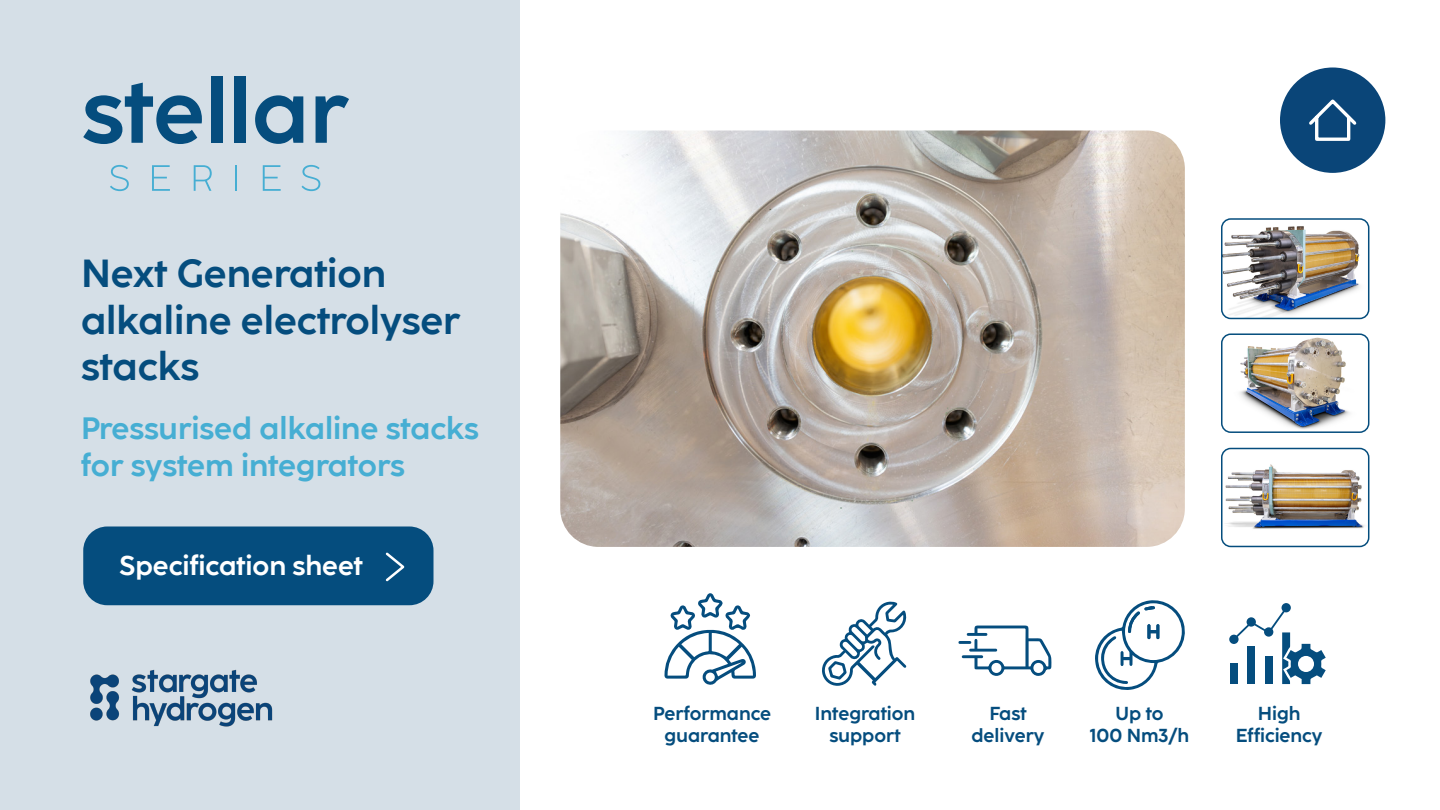
<style>
.page{position:relative;width:1440px;height:810px;background:#fff}
.page>*{position:absolute;margin:0;border:0;box-sizing:border-box;transform-origin:0 0}
.t1{font:700 39px/46.8px "Coco Sharp Trial";color:#054d7e}
.t2{font:700 30.75px/36.9px "Coco Sharp Trial";color:#46aed3}
.t3{font:700 27px "Coco Sharp Trial";color:#fff}
.t4{font:700 18.75px/22.5px "Coco Sharp";color:#054d7e;text-align:center}
</style>
<div class="page">
<div style="left:0;top:0;width:520px;height:810px;background:#d5dfe7"></div>
<img style="left:90px;top:669px;width:183px;height:58px">
<svg style="left:83px;top:83px;width:119px;height:61px"></svg>
<div style="left:211px;top:76px;width:11px;height:67px;background:#054d7e"></div>
<div style="left:235px;top:76px;width:11px;height:67px;background:#054d7e"></div>
<svg style="left:255px;top:95px;width:48px;height:49px"></svg>
<svg style="left:316px;top:95px;width:33px;height:48px"></svg>
<svg style="left:110px;top:165px;width:19px;height:26px"></svg>
<svg style="left:152px;top:165px;width:18px;height:26px"></svg>
<svg style="left:194px;top:165px;width:18px;height:26px"></svg>
<hr style="left:235px;top:165px;width:2px;height:26px;background:#46aed3">
<svg style="left:263px;top:165px;width:18px;height:26px"></svg>
<svg style="left:302px;top:165px;width:18px;height:26px"></svg>
<svg style="left:822px;top:601px;width:85px;height:85px"></svg>
<svg style="left:664px;top:593px;width:92px;height:92px"></svg>
<svg style="left:958px;top:626px;width:94px;height:50px"></svg>
<svg style="left:1095px;top:600px;width:90px;height:90px"></svg>
<svg style="left:1229px;top:603px;width:97px;height:81px"></svg>
<div style="left:1265px;top:657px;width:8px;height:27px;background:#054d7e"></div>
<div style="left:1230px;top:664px;width:8px;height:20px;background:#054d7e"></div>
<div style="left:1280px;top:68px;width:105px;height:105px;background:#0a4578;border-radius:50%"></div>
<svg style="left:1309px;top:99px;width:48px;height:42px"></svg>
<div style="left:83px;top:526px;width:351px;height:79px;background:#054d7e;border-radius:24px"></div>
<svg style="left:385px;top:552px;width:20px;height:30px"></svg>
<img style="left:1222px;top:448px;width:147px;height:98px">
<div style="left:1221px;top:448px;width:148px;height:99px;border:2px solid #054d7d;border-radius:9px"></div>
<img style="left:1224px;top:336px;width:145px;height:96px">
<div style="left:1221px;top:333px;width:148px;height:100px;border:2px solid #054d7d;border-radius:9px"></div>
<img style="left:560px;top:130px;width:625px;height:417px">
<img style="left:1222px;top:221px;width:147px;height:97px">
<div style="left:1221px;top:218px;width:148px;height:101px;border:2px solid #054d7d;border-radius:9px"></div>
<h1 class="t1" style="left:81px;top:250px;width:381px">Next Generation alkaline electrolyser stacks</h1>
<h2 class="t2" style="left:81px;top:410px;width:399px">Pressurised alkaline stacks for system integrators</h2>
<h3 class="t3" style="left:119px;top:550px;width:245px">Specification sheet</h3>
<p class="t4" style="left:653px;top:702px;width:119px">Performance guarantee</p>
<p class="t4" style="left:815px;top:702px;width:102px">Integration support</p>
<p class="t4" style="left:971px;top:702px;width:75px">Fast delivery</p>
<p class="t4" style="left:1236px;top:702px;width:88px">High<br>Efficiency</p>
<p class="t4" style="left:1090px;top:702px;width:100px">Up to<br>100 Nm3/h</p>
</div>
